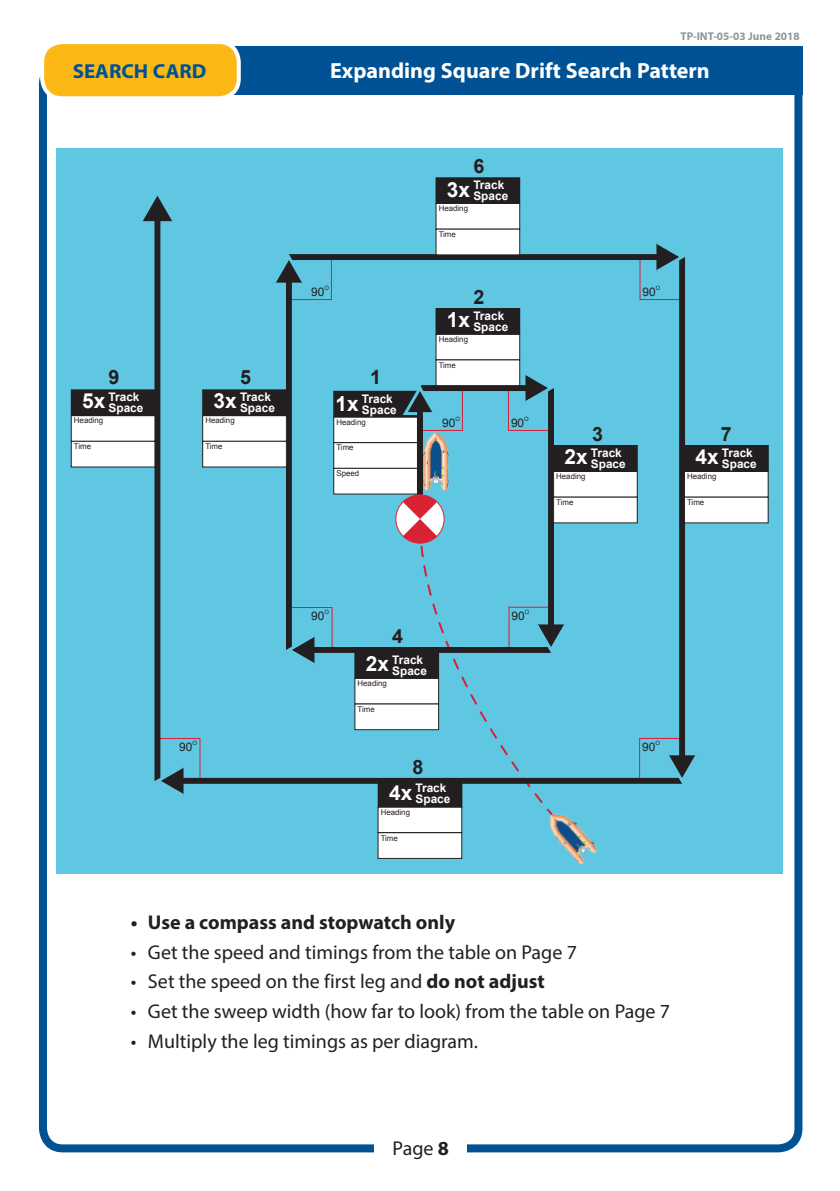
<style>
.page{position:relative;width:840px;height:1191px;background:#fff}
.page>*{position:absolute;margin:0;border:0;box-sizing:border-box;transform-origin:0 0}
.Heading{font:700 22px "Myriad Pro";color:#fff}
.t1{font:700 20.8px "Arial";color:#fff}
.t2{font:700 20.2px "Myriad Pro";color:#005294}
.t3{font:20px "Myriad Pro";color:#231f20}
.t4{font:700 20px "Myriad Pro";color:#231f20}
.t5{font:700 19.6px "Arial";color:#231f20}
.t6{font:700 11.8px/10.8px "Arial";color:#fff}
.t7{font:11.8px "Arial";color:#231f20}
.t8{font:700 11.4px "Myriad Pro";color:#939598}
.t9{font:7.8px "Arial";color:#231f20}
.t10{font:6px "Arial";color:#231f20}
.s1{font-size:20.8px}
.s2{font-weight:700}
</style>
<div class="page">
<div style="left:39px;top:60px;width:763px;height:1092px;border:8px solid #005294;border-radius:20px"></div>
<div style="left:59px;top:46px;width:743px;height:48px;background:#005294"></div>
<div style="left:374px;top:1140px;width:92px;height:21px;background:#fff"></div>
<div style="left:57px;top:148px;width:725px;height:726px;background:#60c7e3"></div>
<div style="left:507px;top:387px;width:44px;height:44px;border:1px solid #d61f36"></div>
<div style="left:157px;top:738px;width:43px;height:43px;border:1px solid #d61f36"></div>
<div style="left:289px;top:607px;width:43px;height:43px;border:1px solid #d61f36"></div>
<svg style="left:418px;top:517px;width:137px;height:302px"></svg>
<div style="left:421px;top:385px;width:108px;height:6px;background:#231f20"></div>
<svg style="left:547px;top:407px;width:6px;height:213px"></svg>
<div style="left:286px;top:278px;width:6px;height:372px;background:#231f20"></div>
<svg style="left:678px;top:300px;width:6px;height:437px;fill:#231f20"></svg>
<div style="left:179px;top:778px;width:502px;height:6px;background:#231f20"></div>
<div style="left:154px;top:217px;width:6px;height:564px;background:#231f20"></div>
<svg style="left:143px;top:196px;width:29px;height:25px"></svg>
<div style="left:417px;top:409px;width:5px;height:111px;background:#231f20"></div>
<div style="left:310px;top:647px;width:240px;height:6px;background:#231f20"></div>
<div style="left:289px;top:254px;width:371px;height:6px;background:#231f20"></div>
<svg style="left:395px;top:495px;width:49px;height:48px"></svg>
<div style="left:395px;top:494px;width:49px;height:49px;border:1px solid #d61f36;border-radius:50%"></div>
<svg style="left:286px;top:631px;width:32px;height:34px"></svg>
<svg style="left:274px;top:254px;width:58px;height:46px"></svg>
<svg style="left:638px;top:242px;width:48px;height:58px"></svg>
<svg style="left:638px;top:737px;width:59px;height:47px"></svg>
<svg style="left:154px;top:762px;width:33px;height:34px"></svg>
<img style="left:423px;top:433px;width:25px;height:57px">
<svg style="left:433px;top:471px;width:5px;height:12px"></svg>
<div style="left:333px;top:417px;width:84px;height:25px;background:#fff"></div>
<div style="left:333px;top:442px;width:84px;height:26px;background:#fff"></div>
<div style="left:333px;top:442px;width:84px;height:27px;border:1px solid #231f20"></div>
<div style="left:333px;top:468px;width:84px;height:26px;background:#fff"></div>
<div style="left:333px;top:468px;width:84px;height:26px;border:1px solid #231f20"></div>
<div style="left:436px;top:334px;width:83px;height:26px;background:#fff"></div>
<div style="left:436px;top:308px;width:83px;height:26px;background:#231f20"></div>
<div style="left:435px;top:308px;width:85px;height:27px;border:1px solid #231f20"></div>
<div style="left:436px;top:360px;width:83px;height:25px;background:#fff"></div>
<div style="left:435px;top:359px;width:85px;height:27px;border:1px solid #231f20"></div>
<div style="left:436px;top:203px;width:83px;height:26px;background:#fff"></div>
<div style="left:436px;top:229px;width:83px;height:26px;background:#fff"></div>
<div style="left:684px;top:471px;width:83px;height:26px;background:#fff"></div>
<div style="left:684px;top:497px;width:83px;height:26px;background:#fff"></div>
<div style="left:378px;top:807px;width:83px;height:25px;background:#fff"></div>
<div style="left:378px;top:832px;width:83px;height:26px;background:#fff"></div>
<div style="left:377px;top:832px;width:85px;height:27px;border:1px solid #231f20"></div>
<div style="left:553px;top:471px;width:84px;height:26px;background:#fff"></div>
<div style="left:553px;top:497px;width:84px;height:26px;background:#fff"></div>
<div style="left:202px;top:415px;width:84px;height:26px;background:#fff"></div>
<div style="left:202px;top:415px;width:85px;height:27px;border:1px solid #231f20"></div>
<div style="left:202px;top:441px;width:84px;height:26px;background:#fff"></div>
<div style="left:202px;top:441px;width:85px;height:26px;border:1px solid #231f20"></div>
<div style="left:71px;top:415px;width:84px;height:26px;background:#fff"></div>
<div style="left:71px;top:441px;width:84px;height:26px;background:#fff"></div>
<div style="left:71px;top:441px;width:84px;height:26px;border:1px solid #231f20"></div>
<svg style="left:402px;top:492px;width:35px;height:53px;background:#d3828e"></svg>
<div style="left:355px;top:678px;width:83px;height:26px;background:#fff"></div>
<div style="left:355px;top:704px;width:83px;height:25px;background:#fff"></div>
<div style="left:354px;top:703px;width:85px;height:27px;border:1px solid #231f20"></div>
<img style="left:542px;top:806px;width:55px;height:59px">
<svg style="left:575px;top:841px;width:12px;height:12px"></svg>
<div style="left:333px;top:391px;width:84px;height:26px;background:#231f20"></div>
<div style="left:553px;top:445px;width:84px;height:26px;background:#231f20"></div>
<div style="left:552px;top:445px;width:85px;height:27px;border:1px solid #231f20"></div>
<div style="left:355px;top:652px;width:83px;height:26px;background:#231f20"></div>
<div style="left:354px;top:652px;width:85px;height:27px;border:1px solid #231f20"></div>
<div style="left:378px;top:781px;width:83px;height:26px;background:#231f20"></div>
<div style="left:377px;top:780px;width:85px;height:27px;border:1px solid #231f20"></div>
<div style="left:202px;top:390px;width:84px;height:25px;background:#231f20"></div>
<div style="left:202px;top:389px;width:85px;height:27px;border:1px solid #231f20"></div>
<div style="left:71px;top:390px;width:84px;height:25px;background:#231f20"></div>
<div style="left:71px;top:389px;width:84px;height:27px;border:1px solid #231f20"></div>
<div style="left:436px;top:178px;width:83px;height:25px;background:#231f20"></div>
<div style="left:435px;top:177px;width:85px;height:27px;border:1px solid #231f20"></div>
<div style="left:684px;top:445px;width:83px;height:26px;background:#231f20"></div>
<div style="left:683px;top:445px;width:85px;height:27px;border:1px solid #231f20"></div>
<svg style="left:521px;top:373px;width:33px;height:34px"></svg>
<svg style="left:400px;top:382px;width:63px;height:49px"></svg>
<div style="left:417px;top:411px;width:5px;height:79px;background:#231f20"></div>
<svg style="left:532px;top:620px;width:34px;height:36px"></svg>
<div style="left:42px;top:42px;width:197px;height:56px;background:#fcb814;border-radius:20px"></div>
<div style="left:40px;top:40px;width:201px;height:60px;border:4px solid #fff;border-radius:20px"></div>
<p class="t8" style="left:680px;top:29px;width:121px">TP-INT-05-03 June 2018</p>
<p class="t2" style="left:73px;top:58px;width:135px">SEARCH CARD</p>
<p class="Heading" style="left:330px;top:56px;width:381px">Expanding Square Drift Search Pattern</p>
<p class="t5" style="left:473px;top:153px;width:12px">6</p>
<p class="t6" style="left:473px;top:180px;width:36px;text-indent:-26px"><span class="s1">3x</span> Track<br>Space</p>
<p class="t9" style="left:438px;top:203px;width:31px">Heading</p>
<p class="t9" style="left:438px;top:229px;width:19px">Time</p>
<p class="t7" style="left:311px;top:284px;width:15px">90</p>
<p class="t10" style="left:324px;top:284px;width:6px">O</p>
<p class="t5" style="left:473px;top:284px;width:12px">2</p>
<p class="t7" style="left:642px;top:284px;width:15px">90</p>
<p class="t10" style="left:655px;top:284px;width:6px">O</p>
<p class="t6" style="left:473px;top:310px;width:36px;text-indent:-26px"><span class="s1">1x</span> Track<br>Space</p>
<p class="t9" style="left:438px;top:334px;width:31px">Heading</p>
<p class="t9" style="left:438px;top:360px;width:19px">Time</p>
<p class="t5" style="left:109px;top:364px;width:12px">9</p>
<p class="t5" style="left:240px;top:364px;width:12px">5</p>
<p class="t5" style="left:370px;top:364px;width:12px">1</p>
<p class="t6" style="left:109px;top:392px;width:36px">Track<br>Space</p>
<p class="t1" style="left:82px;top:387px;width:25px">5x</p>
<p class="t9" style="left:74px;top:415px;width:31px">Heading</p>
<p class="t9" style="left:74px;top:441px;width:19px">Time</p>
<p class="t6" style="left:213px;top:392px;width:59px"><span class="s1">3x</span> Track</p>
<p class="t6" style="left:240px;top:403px;width:36px">Space</p>
<p class="t9" style="left:205px;top:415px;width:31px">Heading</p>
<p class="t9" style="left:205px;top:441px;width:19px">Time</p>
<p class="t6" style="left:362px;top:394px;width:36px;text-indent:-26px"><span class="s1">1x</span> Track<br>Space</p>
<p class="t9" style="left:336px;top:417px;width:31px">Heading</p>
<p class="t9" style="left:336px;top:442px;width:19px">Time</p>
<p class="t9" style="left:336px;top:468px;width:24px">Speed</p>
<p class="t7" style="left:442px;top:415px;width:15px">90</p>
<p class="t10" style="left:455px;top:415px;width:6px">O</p>
<p class="t7" style="left:511px;top:415px;width:15px">90</p>
<p class="t10" style="left:524px;top:415px;width:6px">O</p>
<p class="t5" style="left:591px;top:421px;width:12px">3</p>
<p class="t6" style="left:590px;top:447px;width:36px;text-indent:-26px"><span class="s1">2x</span> Track<br>Space</p>
<p class="t9" style="left:556px;top:471px;width:31px">Heading</p>
<p class="t9" style="left:556px;top:497px;width:19px">Time</p>
<p class="t5" style="left:720px;top:421px;width:12px">7</p>
<p class="t6" style="left:721px;top:447px;width:36px;text-indent:-26px"><span class="s1">4x</span> Track<br>Space</p>
<p class="t9" style="left:686px;top:471px;width:31px">Heading</p>
<p class="t9" style="left:686px;top:497px;width:19px">Time</p>
<p class="t7" style="left:179px;top:739px;width:15px">90</p>
<p class="t10" style="left:192px;top:739px;width:6px">O</p>
<p class="t7" style="left:311px;top:608px;width:15px">90</p>
<p class="t10" style="left:324px;top:608px;width:6px">O</p>
<p class="t5" style="left:392px;top:623px;width:12px">4</p>
<p class="t6" style="left:392px;top:654px;width:36px;text-indent:-26px"><span class="s1">2x</span> Track<br>Space</p>
<p class="t9" style="left:357px;top:678px;width:31px">Heading</p>
<p class="t9" style="left:357px;top:704px;width:19px">Time</p>
<p class="t5" style="left:412px;top:754px;width:12px">8</p>
<p class="t6" style="left:415px;top:783px;width:36px;text-indent:-26px"><span class="s1">4x</span> Track<br>Space</p>
<p class="t9" style="left:380px;top:807px;width:31px">Heading</p>
<p class="t9" style="left:380px;top:832px;width:19px">Time</p>
<p class="t7" style="left:511px;top:608px;width:15px">90</p>
<p class="t10" style="left:524px;top:608px;width:6px">O</p>
<p class="t7" style="left:642px;top:739px;width:15px">90</p>
<p class="t10" style="left:655px;top:739px;width:6px">O</p>
<p class="t4" style="left:131px;top:909px;width:325px">• Use a compass and stopwatch only</p>
<p class="t3" style="left:131px;top:939px;width:447px">• Get the speed and timings from the table on Page 7</p>
<p class="t3" style="left:131px;top:969px;width:415px">• Set the speed on the first leg and <span class="s2">do not adjust</span></p>
<p class="t3" style="left:131px;top:998px;width:540px">• Get the sweep width (how far to look) from the table on Page 7</p>
<p class="t3" style="left:131px;top:1028px;width:348px">• Multiply the leg timings as per diagram.</p>
<p class="t3" style="left:392px;top:1136px;width:58px">Page <span class="s2">8</span></p>
</div>
